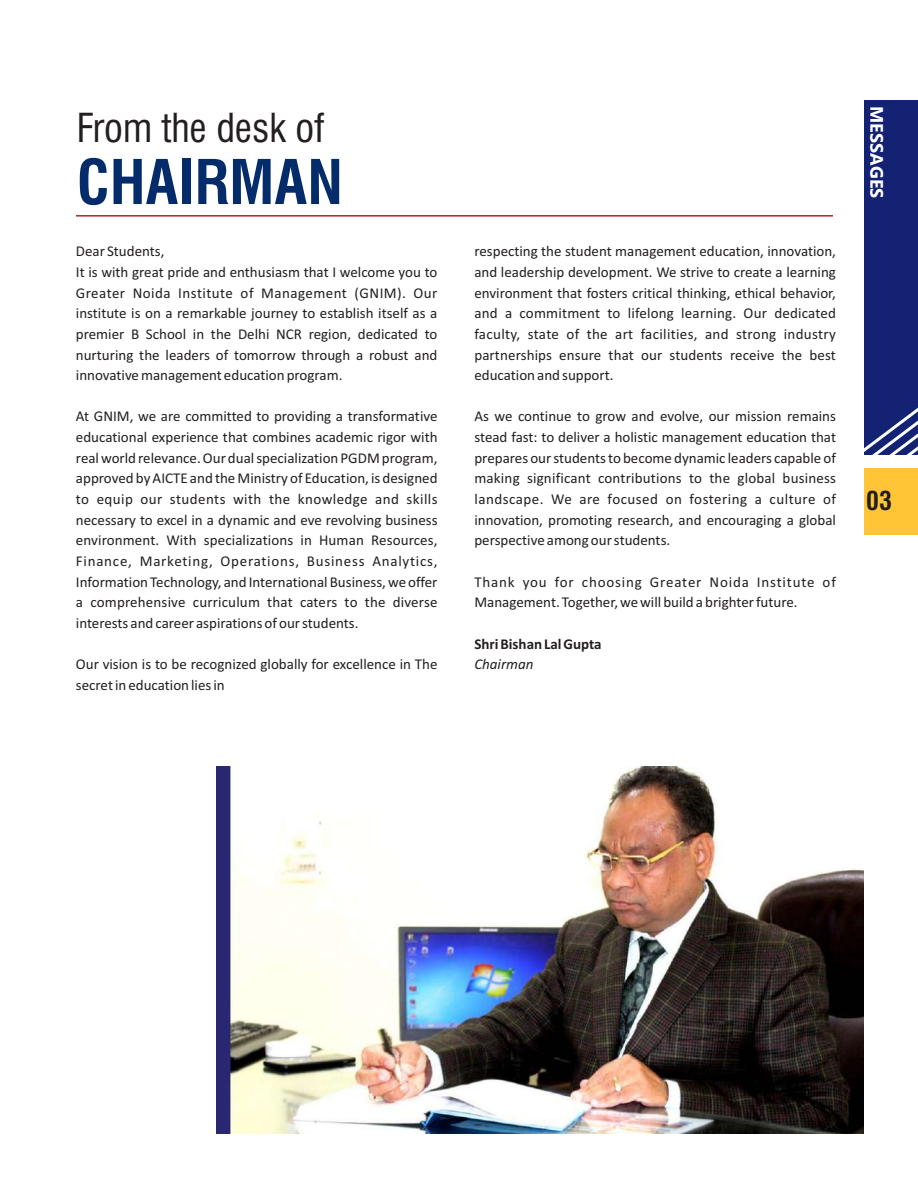
<style>
.page{position:relative;width:918px;height:1188px;background:#fff}
.page>*{position:absolute;margin:0;border:0;box-sizing:border-box;transform-origin:0 0}
.t1{font:700 condensed 60px "Swiss 721 BT";color:#042c6a}
.t2{font:condensed 38.85px "Swiss 721 BT";color:#231f20}
.t3{font:700 condensed 25.65px "Swiss 721 BT";color:#231f20}
.t4{font:700 18px "Ebrima";color:#fff}
.t5{font:15px/20.7px "Calibri";color:#231f20;text-align:justify}
.t6{font:700 15px "Calibri";color:#231f20}
.t7{font:italic 15px "Calibri";color:#231f20}
</style>
<div class="page">
<hr style="left:76px;top:215px;width:757px;height:2px;background:#bb1f24">
<img style="left:216px;top:767px;width:648px;height:367px">
<div style="left:864px;top:100px;width:54px;height:354px;background:#132273"></div>
<svg style="left:864px;top:407px;width:54px;height:47px"></svg>
<div style="left:864px;top:468px;width:54px;height:67px;background:#ffc537"></div>
<h2 class="t2" style="left:77px;top:112px;width:249px">From the desk of</h2>
<h1 class="t1" style="left:77px;top:158px;width:268px">CHAIRMAN</h1>
<p class="t5" style="left:76px;top:242px;width:90px">Dear Students,</p>
<p class="t5" style="left:76px;top:263px;width:363px">It is with great pride and enthusiasm that I welcome you to Greater Noida Institute of Management (GNIM). Our institute is on a remarkable journey to establish itself as a premier B School in the Delhi NCR region, dedicated to nurturing the leaders of tomorrow through a robust and innovative management education program.</p>
<p class="t5" style="left:76px;top:407px;width:363px">At GNIM, we are committed to providing a transformative educational experience that combines academic rigor with real world relevance. Our dual specialization PGDM program, approved by AICTE and the Ministry of Education, is designed to equip our students with the knowledge and skills necessary to excel in a dynamic and eve revolving business environment. With specializations in Human Resources, Finance, Marketing, Operations, Business Analytics, Information Technology, and International Business, we offer a comprehensive curriculum that caters to the diverse interests and career aspirations of our students.</p>
<p class="t5" style="left:76px;top:655px;width:363px">Our vision is to be recognized globally for excellence in The secret in education lies in</p>
<p class="t5" style="left:474px;top:242px;width:363px">respecting the student management education, innovation, and leadership development. We strive to create a learning environment that fosters critical thinking, ethical behavior, and a commitment to lifelong learning. Our dedicated faculty, state of the art facilities, and strong industry partnerships ensure that our students receive the best education and support.</p>
<p class="t5" style="left:474px;top:407px;width:363px">As we continue to grow and evolve, our mission remains stead fast: to deliver a holistic management education that prepares our students to become dynamic leaders capable of making significant contributions to the global business landscape. We are focused on fostering a culture of innovation, promoting research, and encouraging a global perspective among our students.</p>
<p class="t5" style="left:474px;top:572px;width:363px">Thank you for choosing Greater Noida Institute of<br>Management. Together, we will build a brighter future.</p>
<p class="t6" style="left:474px;top:637px;width:129px">Shri Bishan Lal Gupta</p>
<p class="t7" style="left:474px;top:658px;width:61px">Chairman</p>
<p class="t4" style="left:884px;top:106px;width:94px;rotate:90deg">MESSAGES</p>
<h3 class="t3" style="left:866px;top:491px;width:27px">03</h3>
</div>
